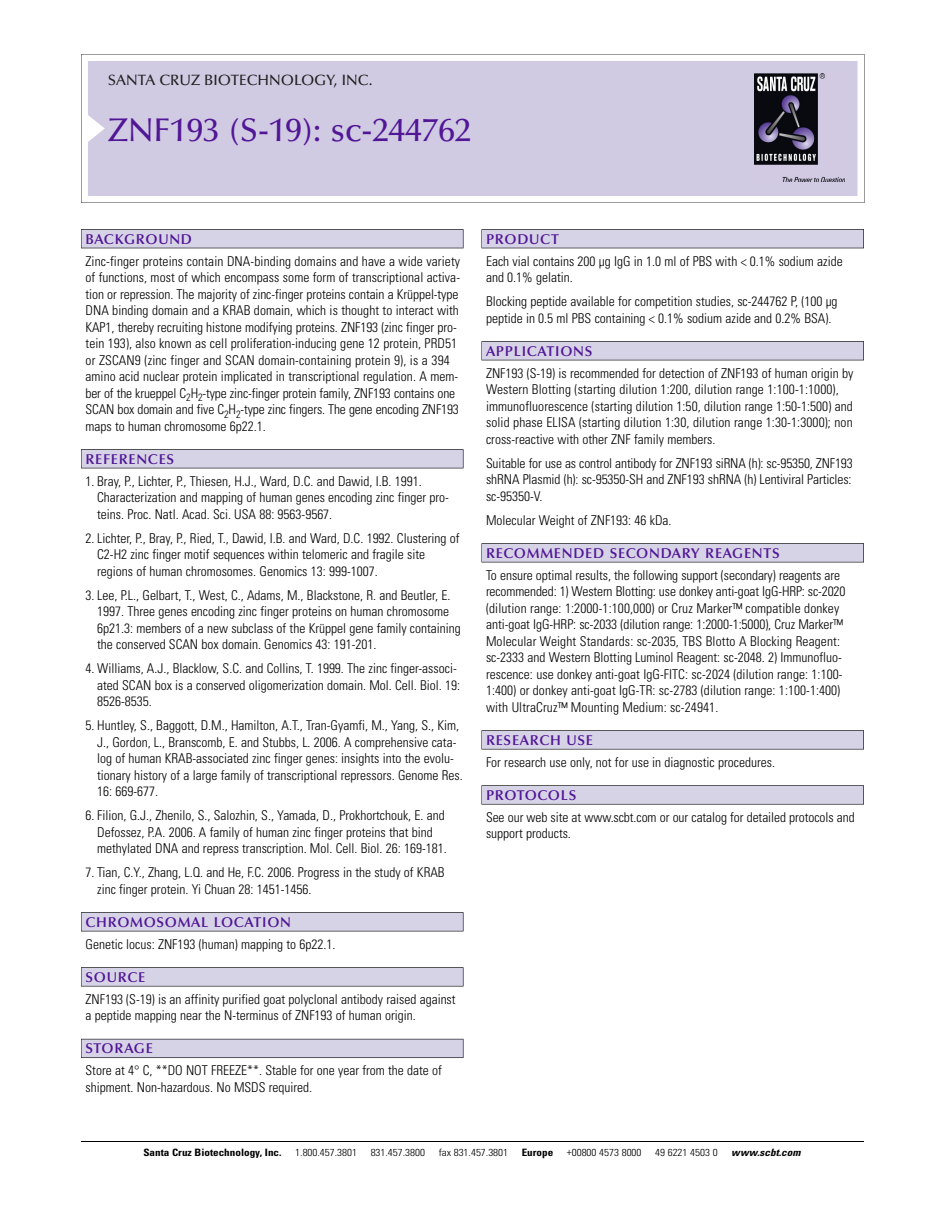
<style>
.page{position:relative;width:945px;height:1215px;background:#fff}
.page>*{position:absolute;margin:0;border:0;box-sizing:border-box;transform-origin:0 0}
.t1{font:500 33px "Optima";color:#511695}
.t2{font:500 15px "Optima";color:#231f20}
.t3{font:600 14.25px "Optima";letter-spacing:.05em;color:#511695}
.t4{font:300 condensed 13.5px/16.5px "Univers";color:#000}
.t5{font:300 condensed 10.2px "Univers";color:#000;scale:1.1 1}
.t6{font:700 condensed 10.2px "Univers";color:#000;scale:1.1 1}
.t7{font:italic 700 condensed 10.2px "Univers";letter-spacing:.005em;color:#000;scale:1.1 1}
</style>
<div class="page">
<svg style="left:81px;top:54px;width:783px;height:149px"></svg>
<div style="left:88px;top:61px;width:769px;height:135px;background:#d1cae3"></div>
<img style="left:755px;top:74px;width:90px;height:108px">
<div style="left:81px;top:229px;width:382px;height:19px;background:#525156"></div>
<div style="left:81px;top:230px;width:382px;height:18px;background:#d7d3e7"></div>
<div style="left:81px;top:449px;width:382px;height:19px;background:#525155"></div>
<div style="left:81px;top:450px;width:382px;height:18px;background:#d7d3e7"></div>
<div style="left:81px;top:912px;width:382px;height:19px;background:#545357"></div>
<div style="left:81px;top:913px;width:382px;height:18px;background:#d7d3e7"></div>
<div style="left:81px;top:967px;width:382px;height:19px;background:#575759"></div>
<div style="left:81px;top:968px;width:382px;height:18px;background:#d7d3e7"></div>
<div style="left:81px;top:1039px;width:382px;height:19px;background:#5b5a62"></div>
<div style="left:81px;top:1039px;width:382px;height:18px;background:#d7d3e7"></div>
<div style="left:482px;top:229px;width:382px;height:19px;background:#525156"></div>
<div style="left:482px;top:230px;width:381px;height:18px;background:#d7d3e7"></div>
<div style="left:482px;top:341px;width:382px;height:19px;background:#525155"></div>
<div style="left:482px;top:342px;width:381px;height:18px;background:#d7d3e7"></div>
<div style="left:482px;top:543px;width:382px;height:19px;background:#545357"></div>
<div style="left:482px;top:544px;width:381px;height:18px;background:#d7d3e7"></div>
<div style="left:482px;top:730px;width:382px;height:19px;background:#575759"></div>
<div style="left:482px;top:731px;width:381px;height:18px;background:#d7d3e7"></div>
<svg style="left:482px;top:785px;width:382px;height:20px"></svg>
<div style="left:482px;top:786px;width:381px;height:18px;background:#d7d3e7"></div>
<hr style="left:81px;top:1141px;width:783px;height:1px;background:#000">
<p class="t2" style="left:108px;top:74px;width:266px">SANTA CRUZ BIOTECHNOLOGY, INC.</p>
<h1 class="t1" style="left:108px;top:117px;width:365px">ZNF193 (S-19): sc-244762</h1>
<p class="t3" style="left:86px;top:233px;width:108px">BACKGROUND</p>
<p class="t4" style="left:86px;top:254px;width:376px">Zinc-finger proteins contain DNA-binding domains and have a wide variety of functions, most of which encompass some form of transcriptional activa&shy;tion or repression. The majority of zinc-finger proteins contain a Krüppel-type DNA binding domain and a KRAB domain, which is thought to interact with KAP1, thereby recruiting histone modifying proteins. ZNF193 (zinc finger pro&shy;tein 193), also known as cell proliferation-inducing gene 12 protein, PRD51 or ZSCAN9 (zinc finger and SCAN domain-containing protein 9), is a 394 amino acid nuclear protein implicated in transcriptional regulation. A mem&shy;ber of the krueppel C<sub>2</sub>H<sub>2</sub>-type zinc-finger protein family, ZNF193 contains one SCAN box domain and five C<sub>2</sub>H<sub>2</sub>-type zinc fingers. The gene encoding ZNF193 maps to human chromosome 6p22.1.</p>
<p class="t3" style="left:86px;top:453px;width:90px">REFERENCES</p>
<p class="t4" style="left:97px;top:474px;width:353px;text-indent:-12px">1. Bray, P., Lichter, P., Thiesen, H.J., Ward, D.C. and Dawid, I.B. 1991.<br>Characterization and mapping of human genes encoding zinc finger pro&shy;teins. Proc. Natl. Acad. Sci. USA 88: 9563-9567.</p>
<p class="t4" style="left:97px;top:531px;width:364px;text-indent:-12px">2. Lichter, P., Bray, P., Ried, T., Dawid, I.B. and Ward, D.C. 1992. Clustering of<br>C2-H2 zinc finger motif sequences within telomeric and fragile site regions of human chromosomes. Genomics 13: 999-1007.</p>
<p class="t4" style="left:97px;top:588px;width:365px;text-indent:-12px">3. Lee, P.L., Gelbart, T., West, C., Adams, M., Blackstone, R. and Beutler, E.<br>1997. Three genes encoding zinc finger proteins on human chromosome 6p21.3: members of a new subclass of the Krüppel gene family containing the conserved SCAN box domain. Genomics 43: 191-201.</p>
<p class="t4" style="left:97px;top:661px;width:364px;text-indent:-12px">4. Williams, A.J., Blacklow, S.C. and Collins, T. 1999. The zinc finger-associ&shy;ated SCAN box is a conserved oligomerization domain. Mol. Cell. Biol. 19:<br>8526-8535.</p>
<p class="t4" style="left:97px;top:718px;width:367px;text-indent:-12px">5. Huntley, S., Baggott, D.M., Hamilton, A.T., Tran-Gyamfi, M., Yang, S., Kim, J., Gordon, L., Branscomb, E. and Stubbs, L. 2006. A comprehensive cata&shy;log of human KRAB-associated zinc finger genes: insights into the evolu&shy;tionary history of a large family of transcriptional repressors. Genome Res.<br>16: 669-677.</p>
<p class="t4" style="left:97px;top:808px;width:351px;text-indent:-12px">6. Filion, G.J., Zhenilo, S., Salozhin, S., Yamada, D., Prokhortchouk, E. and<br>Defossez, P.A. 2006. A family of human zinc finger proteins that bind methylated DNA and repress transcription. Mol. Cell. Biol. 26: 169-181.</p>
<p class="t4" style="left:97px;top:865px;width:349px;text-indent:-12px">7. Tian, C.Y., Zhang, L.Q. and He, F.C. 2006. Progress in the study of KRAB zinc finger protein. Yi Chuan 28: 1451-1456.</p>
<p class="t3" style="left:86px;top:916px;width:207px">CHROMOSOMAL LOCATION</p>
<p class="t4" style="left:86px;top:937px;width:251px">Genetic locus: ZNF193 (human) mapping to 6p22.1.</p>
<p class="t3" style="left:86px;top:971px;width:61px">SOURCE</p>
<p class="t4" style="left:86px;top:992px;width:372px">ZNF193 (S-19) is an affinity purified goat polyclonal antibody raised against a peptide mapping near the N-terminus of ZNF193 of human origin.</p>
<p class="t3" style="left:86px;top:1043px;width:69px">STORAGE</p>
<p class="t4" style="left:86px;top:1063px;width:358px">Store at 4° C, **DO NOT FREEZE**. Stable for one year from the date of shipment. Non-hazardous. No MSDS required.</p>
<p class="t3" style="left:486px;top:233px;width:74px">PRODUCT</p>
<p class="t4" style="left:486px;top:254px;width:358px">Each vial contains 200 µg IgG in 1.0 ml of PBS with &lt; 0.1% sodium azide and 0.1% gelatin.</p>
<p class="t4" style="left:486px;top:294px;width:353px">Blocking peptide available for competition studies, sc-244762 P, (100 µg peptide in 0.5 ml PBS containing &lt; 0.1% sodium azide and 0.2% BSA).</p>
<p class="t3" style="left:486px;top:345px;width:108px">APPLICATIONS</p>
<p class="t4" style="left:486px;top:366px;width:369px">ZNF193 (S-19) is recommended for detection of ZNF193 of human origin by Western Blotting (starting dilution 1:200, dilution range 1:100-1:1000), immunofluorescence (starting dilution 1:50, dilution range 1:50-1:500) and solid phase ELISA (starting dilution 1:30, dilution range 1:30-1:3000); non cross-reactive with other ZNF family members.</p>
<p class="t4" style="left:486px;top:456px;width:368px;text-align:justify">Suitable for use as control antibody for ZNF193 siRNA (h): sc-95350, ZNF193 shRNA Plasmid (h): sc-95350-SH and ZNF193 shRNA (h) Lentiviral Particles: sc-95350-V.</p>
<p class="t4" style="left:486px;top:513px;width:187px">Molecular Weight of ZNF193: 46 kDa.</p>
<p class="t3" style="left:486px;top:547px;width:295px">RECOMMENDED SECONDARY REAGENTS</p>
<p class="t4" style="left:486px;top:568px;width:361px">To ensure optimal results, the following support (secondary) reagents are recommended: 1) Western Blotting: use donkey anti-goat IgG-HRP: sc-2020 (dilution range: 1:2000-1:100,000) or Cruz Marker™ compatible donkey anti-goat IgG-HRP: sc-2033 (dilution range: 1:2000-1:5000), Cruz Marker™ Molecular Weight Standards: sc-2035, TBS Blotto A Blocking Reagent: sc-2333 and Western Blotting Luminol Reagent: sc-2048. 2) Immunofluo&shy;rescence: use donkey anti-goat IgG-FITC: sc-2024 (dilution range: 1:100- 1:400) or donkey anti-goat IgG-TR: sc-2783 (dilution range: 1:100-1:400) with UltraCruz™ Mounting Medium: sc-24941.</p>
<p class="t3" style="left:486px;top:734px;width:109px">RESEARCH USE</p>
<p class="t4" style="left:486px;top:755px;width:290px">For research use only, not for use in diagnostic procedures.</p>
<p class="t3" style="left:486px;top:789px;width:92px">PROTOCOLS</p>
<p class="t4" style="left:486px;top:810px;width:370px">See our web site at www.scbt.com or our catalog for detailed protocols and support products.</p>
<p class="t6" style="left:143px;top:1148px;width:127px">Santa Cruz Biotechnology, Inc.</p>
<p class="t5" style="left:295px;top:1148px;width:58px">1.800.457.3801</p>
<p class="t5" style="left:371px;top:1148px;width:51px">831.457.3800</p>
<p class="t5" style="left:439px;top:1148px;width:65px">fax 831.457.3801</p>
<p class="t6" style="left:522px;top:1148px;width:30px">Europe</p>
<p class="t5" style="left:567px;top:1148px;width:69px">+00800 4573 8000</p>
<p class="t5" style="left:655px;top:1148px;width:58px">49 6221 4503 0</p>
<p class="t7" style="left:731px;top:1148px;width:64px">www.scbt.com</p>
</div>
